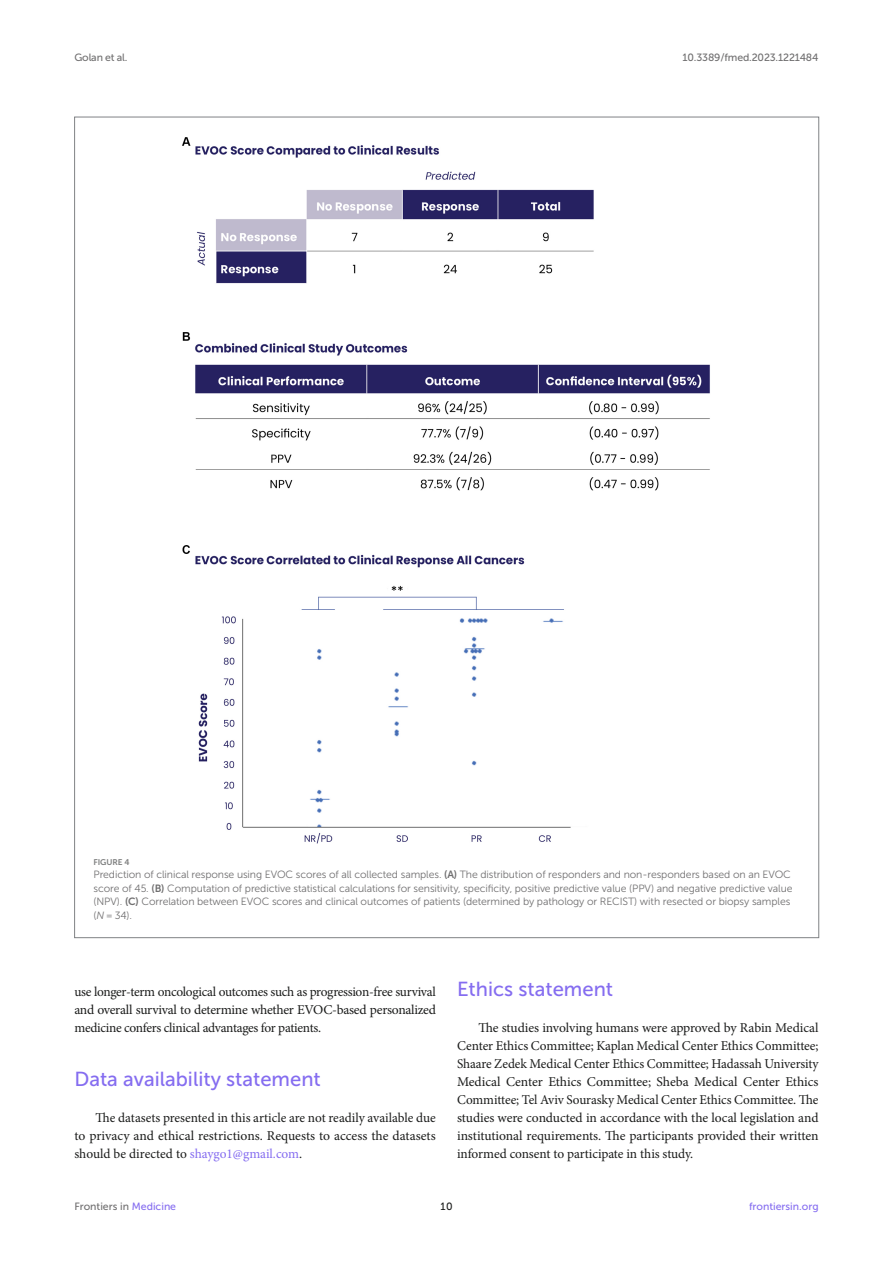
<style>
.page{position:relative;width:893px;height:1263px;background:#fff}
.page>*{position:absolute;margin:0;border:0;box-sizing:border-box;transform-origin:0 0}
.HEAD_1{font:20.25px "Museo Sans 500";color:#856df0}
.TEXT_FLUSH{font:13.5px/18px "Minion Pro";letter-spacing:-.005em;color:#1b1c1b;text-align:justify}
.TEXT{font:13.5px/18px "Minion Pro";letter-spacing:-.02em;color:#1b1c1b;text-align:justify}
.FIG_LEG{font:10.5px/13.5px "Museo Sans 300";letter-spacing:-.01em;color:#706f70}
.t1{font:10.5px "Museo Sans 500";letter-spacing:-.015em;color:#706f70}
.t2{font:10.5px "Museo Sans 500";color:#856df0}
.t3{font:10.5px "Museo Sans 500";color:#1b1c1b}
.FIG_HD{font:8.25px "Museo Sans 700";letter-spacing:-.01em;color:#7e7f7f}
.s1{font-family:"Museo Sans 700"}
.s2{font-style:italic}
.s3{color:#856df0}
</style>
<div class="page">
<img style="left:182px;top:137px;width:528px;height:707px">
<p class="t1" style="left:74px;top:51px;width:55px">Golan et al.</p>
<p class="t1" style="left:683px;top:51px;width:137px">10.3389/fmed.2023.1221484</p>
<p class="FIG_HD" style="left:94px;top:857px;width:37px">FIGURE 4</p>
<p class="FIG_LEG" style="left:94px;top:868px;width:701px">Prediction of clinical response using EVOC scores of all collected samples. <span class="s1">(A)</span> The distribution of responders and non-responders based on an EVOC score of 45. <span class="s1">(B)</span> Computation of predictive statistical calculations for sensitivity, specificity, positive predictive value (PPV) and negative predictive value (NPV). <span class="s1">(C)</span> Correlation between EVOC scores and clinical outcomes of patients (determined by pathology or RECIST) with resected or biopsy samples (<span class="s2">N</span> = 34).</p>
<p class="TEXT" style="left:74px;top:983px;width:363px">use longer-term oncological outcomes such as progression-free survival and overall survival to determine whether EVOC-based personalized medicine confers clinical advantages for patients.</p>
<p class="HEAD_1" style="left:74px;top:1068px;width:248px">Data availability statement</p>
<p class="TEXT_FLUSH" style="left:74px;top:1109px;width:363px;text-indent:21px">The datasets presented in this article are not readily available due to privacy and ethical restrictions. Requests to access the datasets should be directed to <span class="s3">shaygo1@gmail.com</span>.</p>
<p class="HEAD_1" style="left:457px;top:978px;width:158px">Ethics statement</p>
<p class="TEXT_FLUSH" style="left:457px;top:1019px;width:363px;text-indent:21px">The studies involving humans were approved by Rabin Medical Center Ethics Committee; Kaplan Medical Center Ethics Committee; Shaare Zedek Medical Center Ethics Committee; Hadassah University Medical Center Ethics Committee; Sheba Medical Center Ethics Committee; Tel Aviv Sourasky Medical Center Ethics Committee. The studies were conducted in accordance with the local legislation and institutional requirements. The participants provided their written informed consent to participate in this study.</p>
<p class="t1" style="left:74px;top:1200px;width:103px">Frontiers in <span class="s3">Medicine</span></p>
<p class="t3" style="left:440px;top:1200px;width:14px">10</p>
<p class="t2" style="left:749px;top:1200px;width:71px">frontiersin.org</p>
</div>
